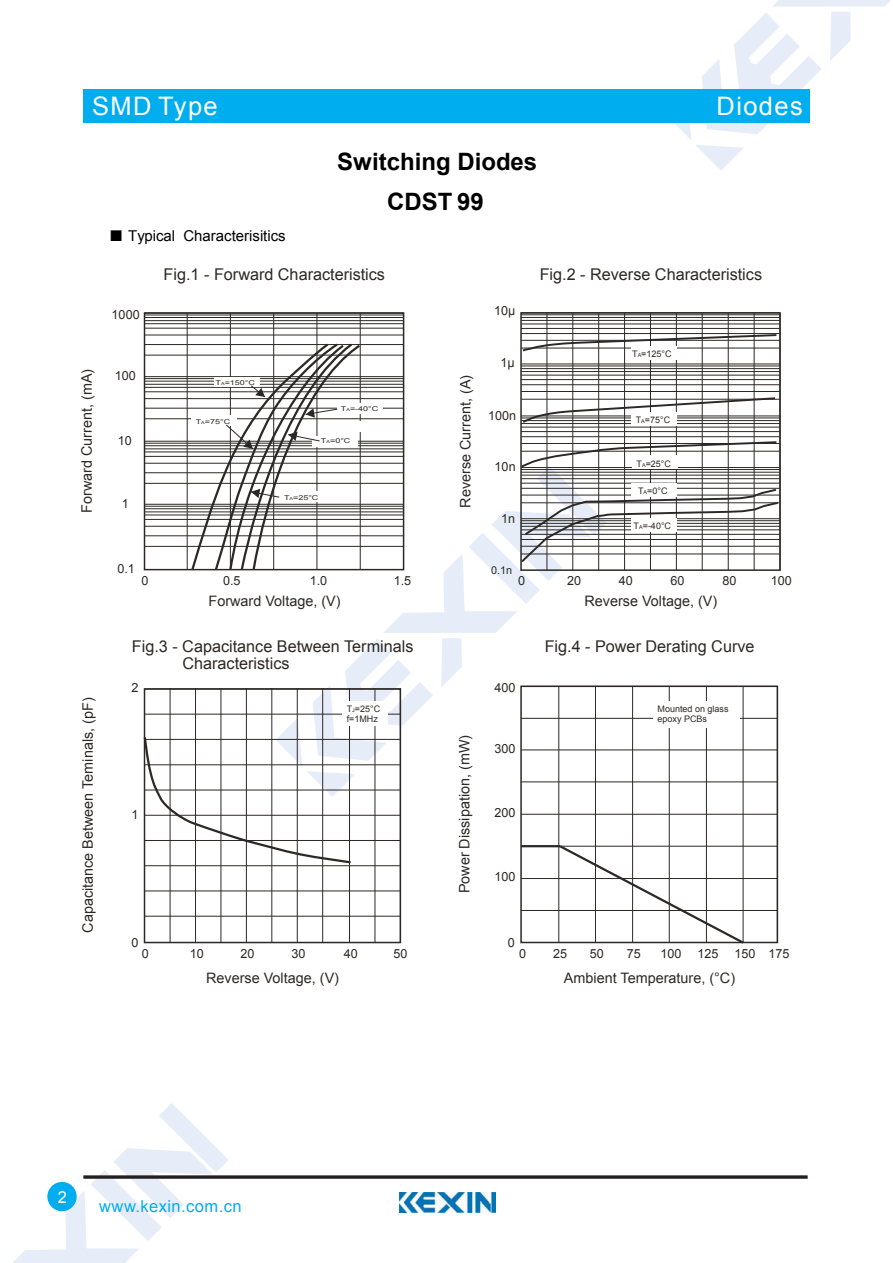
<style>
.page{position:relative;width:893px;height:1263px;background:#fff}
.page>*{position:absolute;margin:0;border:0;box-sizing:border-box;transform-origin:0 0}
.t1{font:25.5px "Arial";letter-spacing:.055em;color:#fff}
.t2{font:700 24px/40.3px "Arial";color:#000;text-align:center}
.t3{font:16.5px "Arial";letter-spacing:.025em;color:#00adef}
.t4{font:16.5px "Arial";color:#fff}
.t5{font:16.2px/17.1px "Arial";color:#2c2825}
.t6{font:15px "Arial";color:#000}
.t7{font:14.4px "Arial";color:#2c2825}
.t8{font:12.6px "Arial";color:#2c2825}
.t9{font:10.8px "Arial";color:#2c2825}
.t10{font:9px/10.1px "Arial";color:#2c2825}
.t11{font:6.75px "Arial";color:#2c2825;scale:1.32 1}
.s1{font-family:"Sim Sun"}
.s2{font-size:4.05px}
.s3{font-size:5.4px}
</style>
<div class="page">
<svg style="left:674px;top:0;width:216px;height:170px"></svg>
<svg style="left:13px;top:1103px;width:215px;height:160px"></svg>
<div style="left:83px;top:89px;width:726px;height:34px;background:#00adef"></div>
<svg style="left:83px;top:1175px;width:725px;height:4px;background:#433f40"></svg>
<div style="left:47px;top:1182px;width:30px;height:29px;background:#00adef;border-radius:50%"></div>
<img style="left:400px;top:1193px;width:95px;height:20px">
<hr style="left:187px;top:313px;width:1px;height:257px;background:#2c2825">
<hr style="left:230px;top:313px;width:1px;height:257px;background:#2c2825">
<hr style="left:273px;top:313px;width:1px;height:257px;background:#2c2825">
<hr style="left:317px;top:313px;width:1px;height:257px;background:#2c2825">
<hr style="left:360px;top:313px;width:1px;height:257px;background:#2c2825">
<hr style="left:403px;top:313px;width:1px;height:194px;background:#2c2825">
<hr style="left:145px;top:313px;width:258px;height:1px;background:#2c2825">
<hr style="left:145px;top:315px;width:258px;height:1px;background:#2c2825">
<hr style="left:145px;top:320px;width:258px;height:1px;background:#2c2825">
<hr style="left:145px;top:323px;width:258px;height:1px;background:#2c2825">
<hr style="left:145px;top:328px;width:258px;height:1px;background:#2c2825">
<hr style="left:145px;top:317px;width:258px;height:1px;background:#2c2825">
<hr style="left:547px;top:313px;width:1px;height:257px;background:#2c2825">
<hr style="left:572px;top:313px;width:1px;height:257px;background:#2c2825">
<hr style="left:598px;top:313px;width:1px;height:257px;background:#2c2825">
<hr style="left:624px;top:313px;width:1px;height:257px;background:#2c2825">
<hr style="left:650px;top:313px;width:1px;height:257px;background:#2c2825">
<hr style="left:676px;top:313px;width:1px;height:257px;background:#2c2825">
<hr style="left:702px;top:313px;width:1px;height:257px;background:#2c2825">
<hr style="left:728px;top:313px;width:1px;height:257px;background:#2c2825">
<hr style="left:754px;top:313px;width:1px;height:257px;background:#2c2825">
<hr style="left:780px;top:313px;width:1px;height:257px;background:#2c2825">
<hr style="left:521px;top:313px;width:259px;height:1px;background:#2c2825">
<hr style="left:521px;top:315px;width:259px;height:1px;background:#2c2825">
<hr style="left:521px;top:320px;width:259px;height:1px;background:#2c2825">
<hr style="left:521px;top:324px;width:259px;height:1px;background:#2c2825">
<hr style="left:521px;top:328px;width:259px;height:1px;background:#2c2825">
<hr style="left:521px;top:317px;width:259px;height:1px;background:#2c2825">
<svg style="left:143px;top:333px;width:637px;height:611px"></svg>
<h1 class="t1" style="left:92px;top:89px;width:127px">SMD Type</h1>
<p class="t6" style="left:109px;top:226px;width:178px"><span class="s1">■</span> Typical Characterisitics</p>
<h2 class="t2" style="left:337px;top:142px;width:202px">Switching Diodes<br>CDST 99</h2>
<h1 class="t1" style="left:717px;top:89px;width:88px">Diodes</h1>
<p class="t8" style="left:112px;top:306px;width:30px">1000</p>
<p class="t5" style="left:164px;top:265px;width:223px">Fig.1 - Forward Characteristics</p>
<p class="t7" style="left:77px;top:513px;width:146px;rotate:-90deg">Forward Current, (mA)</p>
<p class="t7" style="left:456px;top:508px;width:134px;rotate:-90deg">Reverse Current, (A)</p>
<p class="t8" style="left:115px;top:368px;width:23px">100</p>
<p class="t11" style="left:216px;top:378px;width:31px">T<span class="s2">A</span>=150°C</p>
<p class="t11" style="left:341px;top:404px;width:30px">T<span class="s2">A</span>=-40°C</p>
<p class="t11" style="left:196px;top:417px;width:28px">T<span class="s2">A</span>=75°C</p>
<p class="t8" style="left:118px;top:432px;width:16px">10</p>
<p class="t11" style="left:321px;top:437px;width:24px">T<span class="s2">A</span>=0°C</p>
<p class="t11" style="left:284px;top:493px;width:28px">T<span class="s2">A</span>=25°C</p>
<p class="t8" style="left:122px;top:495px;width:9px">1</p>
<p class="t8" style="left:494px;top:303px;width:23px">10μ</p>
<p class="t8" style="left:501px;top:354px;width:16px">1μ</p>
<p class="t8" style="left:488px;top:407px;width:30px">100n</p>
<p class="t8" style="left:495px;top:459px;width:23px">10n</p>
<p class="t8" style="left:501px;top:510px;width:16px">1n</p>
<p class="t7" style="left:78px;top:933px;width:237px;rotate:-90deg">Capacitance Between Teminals, (pF)</p>
<p class="t8" style="left:117px;top:561px;width:19px">0.1</p>
<p class="t8" style="left:142px;top:573px;width:9px">0</p>
<p class="t8" style="left:223px;top:573px;width:19px">0.5</p>
<p class="t8" style="left:310px;top:573px;width:19px">1.0</p>
<p class="t8" style="left:394px;top:573px;width:19px">1.5</p>
<p class="t7" style="left:209px;top:592px;width:134px">Forward Voltage, (V)</p>
<p class="t5" style="left:182px;top:638px;width:232px;text-indent:-51px">Fig.3 - Capacitance Between Terminals<br>Characteristics</p>
<p class="t8" style="left:131px;top:679px;width:9px">2</p>
<p class="t8" style="left:131px;top:806px;width:9px">1</p>
<p class="t8" style="left:131px;top:934px;width:9px">0</p>
<p class="t10" style="left:347px;top:704px;width:35px">T<span class="s3">J</span>=25°C f=1MHz</p>
<p class="t9" style="left:491px;top:563px;width:23px">0.1n</p>
<p class="t8" style="left:518px;top:572px;width:9px">0</p>
<p class="t7" style="left:455px;top:893px;width:160px;rotate:-90deg">Power Dissipation, (mW)</p>
<p class="t8" style="left:495px;top:679px;width:23px">400</p>
<p class="t8" style="left:495px;top:741px;width:23px">300</p>
<p class="t8" style="left:495px;top:805px;width:23px">200</p>
<p class="t8" style="left:495px;top:869px;width:23px">100</p>
<p class="t8" style="left:508px;top:934px;width:9px">0</p>
<p class="t5" style="left:540px;top:265px;width:224px">Fig.2 - Reverse Characteristics</p>
<p class="t10" style="left:632px;top:349px;width:41px">T<span class="s3">A</span>=125°C</p>
<p class="t10" style="left:636px;top:415px;width:36px">T<span class="s3">A</span>=75°C</p>
<p class="t10" style="left:637px;top:459px;width:36px">T<span class="s3">A</span>=25°C</p>
<p class="t10" style="left:638px;top:486px;width:31px">T<span class="s3">A</span>=0°C</p>
<p class="t10" style="left:634px;top:521px;width:39px">T<span class="s3">A</span>=-40°C</p>
<p class="t8" style="left:619px;top:572px;width:16px">40</p>
<p class="t8" style="left:567px;top:572px;width:16px">20</p>
<p class="t8" style="left:722px;top:572px;width:16px">80</p>
<p class="t8" style="left:671px;top:572px;width:16px">60</p>
<p class="t8" style="left:771px;top:572px;width:23px">100</p>
<p class="t7" style="left:584px;top:592px;width:134px">Reverse Voltage, (V)</p>
<p class="t5" style="left:545px;top:638px;width:211px">Fig.4 - Power Derating Curve</p>
<p class="t10" style="left:657px;top:704px;width:73px">Mounted on glass epoxy PCBs</p>
<p class="t8" style="left:142px;top:945px;width:9px">0</p>
<p class="t8" style="left:190px;top:945px;width:16px">10</p>
<p class="t8" style="left:553px;top:945px;width:16px">25</p>
<p class="t8" style="left:590px;top:945px;width:16px">50</p>
<p class="t8" style="left:627px;top:945px;width:16px">75</p>
<p class="t8" style="left:697px;top:945px;width:59px">125 150</p>
<p class="t8" style="left:291px;top:945px;width:16px">30</p>
<p class="t8" style="left:393px;top:945px;width:16px">50</p>
<p class="t8" style="left:241px;top:945px;width:16px">20</p>
<p class="t8" style="left:344px;top:945px;width:16px">40</p>
<p class="t8" style="left:519px;top:945px;width:9px">0</p>
<p class="t8" style="left:660px;top:945px;width:23px">100</p>
<p class="t8" style="left:768px;top:945px;width:23px">175</p>
<p class="t7" style="left:206px;top:969px;width:134px">Reverse Voltage, (V)</p>
<p class="t7" style="left:564px;top:969px;width:173px">Ambient Temperature, (°C)</p>
<p class="t4" style="left:58px;top:1186px;width:11px">2</p>
<p class="t3" style="left:99px;top:1196px;width:144px">www.kexin.com.cn</p>
</div>
